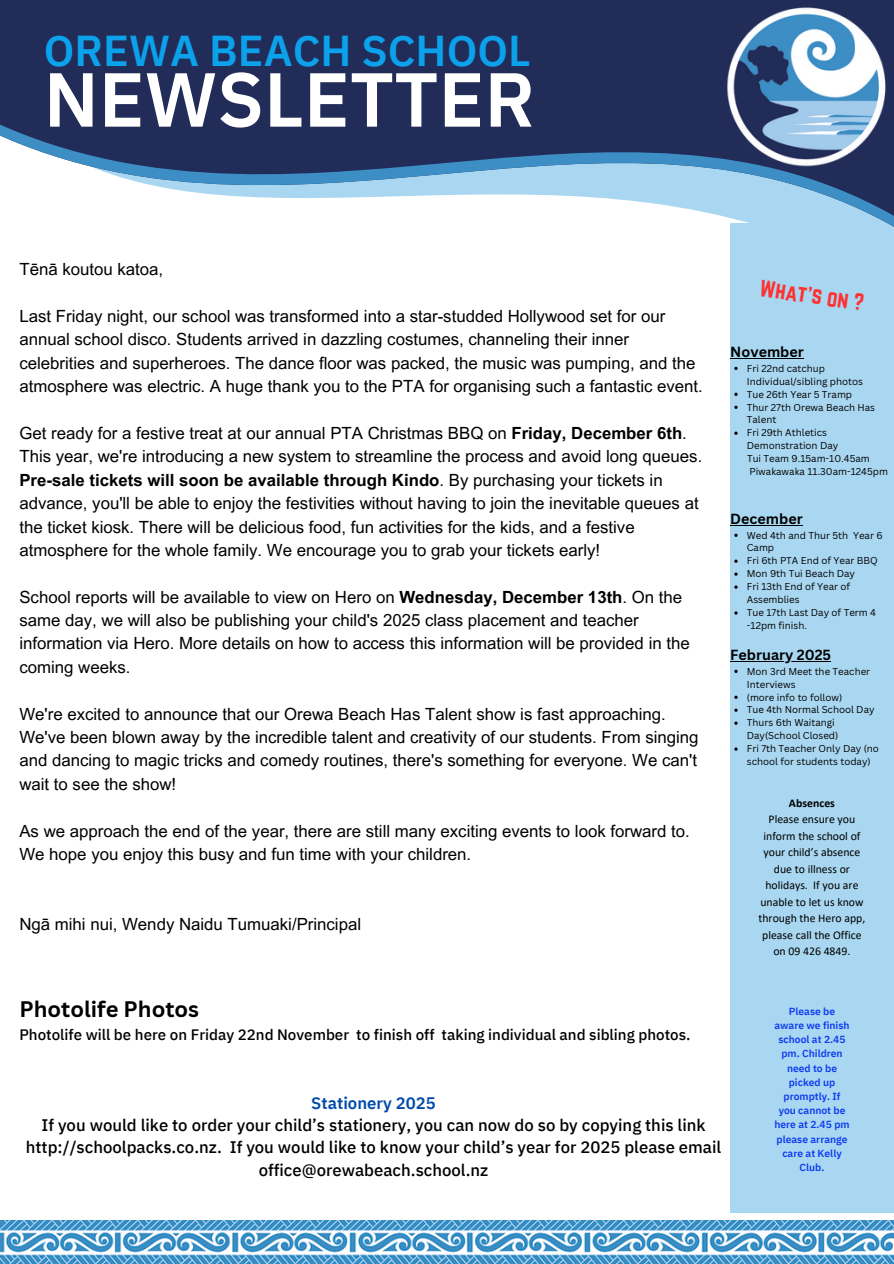
<style>
.page{position:relative;width:894px;height:1264px;background:#fff}
.page>*{position:absolute;margin:0;border:0;box-sizing:border-box;transform-origin:0 0}
.t1{font:600 76.5px "IBM Plex Sans Thai";color:#fff}
.t2{font:600 43.05px "IBM Plex Sans Thai";color:#0ba1eb}
.t3{font:700 21.9px "Canva Sans";color:#000}
.t4{font:20.85px "Norwester";color:#ff3131}
.t5{font:16.8px/23.4px "Arial MT Pro";color:#000}
.t6{font:500 16.65px/22.4px "IBM Plex Sans Thai";color:#000;text-align:center}
.t7{font:500 15.15px "IBM Plex Sans Thai";color:#000}
.t8{font:700 14.25px "Canva Sans";color:#000}
.t9{font:11.85px/16.5px "Calibri";color:#000;text-align:center}
.t10{font:700 11.85px "Calibri";color:#000}
.t11{font:600 10.35px/14.1px "IBM Plex Sans Thai";color:#0f3cef;text-align:center}
.t12{font:9.75px/12.9px "Canva Sans";color:#000}
.s1{font-weight:700}
.s2{font-weight:600;color:#004aad}
</style>
<div class="page">
<div style="left:730px;top:223px;width:163px;height:989px;background:#a9d7f1"></div>
<svg style="left:0;top:0;width:893px;height:227px;fill:#222c59"></svg>
<img style="left:707px;top:0;width:186px;height:175px">
<img style="left:0;top:1220px;width:893px;height:43px">
<hr style="left:730px;top:358px;width:73px;height:1px;background:#000">
<hr style="left:730px;top:524px;width:72px;height:1px;background:#000">
<hr style="left:730px;top:660px;width:101px;height:1px;background:#000">
<h6 class="t2" style="left:44px;top:26px;width:488px">OREWA BEACH SCHOOL</h6>
<h6 class="t1" style="left:44px;top:55px;width:493px">NEWSLETTER</h6>
<p class="t5" style="left:19px;top:260px;width:145px">Tēnā koutou katoa,</p>
<h1 class="t5" style="left:19px;top:306px;width:684px">Last Friday night, our school was transformed into a star-studded Hollywood set for our annual school disco. Students arrived in dazzling costumes, channeling their inner celebrities and superheroes. The dance floor was packed, the music was pumping, and the atmosphere was electric. A huge thank you to the PTA for organising such a fantastic event.</h1>
<h4 class="t5" style="left:19px;top:423px;width:684px">Get ready for a festive treat at our annual PTA Christmas BBQ on <span class="s1">Friday, December 6th</span>.<br>This year, we're introducing a new system to streamline the process and avoid long queues.<br><span class="s1">Pre-sale tickets will soon be available through Kindo</span>. By purchasing your tickets in advance, you'll be able to enjoy the festivities without having to join the inevitable queues at the ticket kiosk. There will be delicious food, fun activities for the kids, and a festive atmosphere for the whole family. We encourage you to grab your tickets early!</h4>
<p class="t5" style="left:19px;top:587px;width:671px">School reports will be available to view on Hero on <span class="s1">Wednesday, December 13th</span>. On the same day, we will also be publishing your child's 2025 class placement and teacher information via Hero. More details on how to access this information will be provided in the coming weeks.</p>
<p class="t5" style="left:19px;top:704px;width:680px">We're excited to announce that our Orewa Beach Has Talent show is fast approaching.<br>We've been blown away by the incredible talent and creativity of our students. From singing and dancing to magic tricks and comedy routines, there's something for everyone. We can't wait to see the show!</p>
<p class="t5" style="left:19px;top:821px;width:671px">As we approach the end of the year, there are still many exciting events to look forward to.<br>We hope you enjoy this busy and fun time with your children.</p>
<p class="t5" style="left:19px;top:914px;width:343px">Ngā mihi nui, Wendy Naidu Tumuaki/Principal</p>
<p class="t4" style="left:761px;top:275px;width:106px;rotate:8deg">What's on ?</p>
<p class="t8" style="left:730px;top:342px;width:75px">November</p>
<p class="t12" style="left:746px;top:361px;width:118px">Fri 22nd catchup<br>Individual/sibling photos</p>
<p class="t12" style="left:746px;top:387px;width:107px">Tue 26th Year 5 Tramp</p>
<p class="t12" style="left:746px;top:400px;width:130px">Thur 27th Orewa Beach Has<br>Talent</p>
<p class="t12" style="left:746px;top:426px;width:93px">Fri 29th Athletics<br>Demonstration Day</p>
<p class="t12" style="left:746px;top:452px;width:124px">Tui Team 9.15am-10.45am</p>
<p class="t12" style="left:749px;top:465px;width:140px">Piwakawaka 11.30am-1245pm</p>
<p class="t8" style="left:730px;top:508px;width:74px">December</p>
<p class="t12" style="left:746px;top:528px;width:137px">Wed 4th and Thur 5th Year 6<br>Camp</p>
<p class="t12" style="left:746px;top:554px;width:132px">Fri 6th PTA End of Year BBQ</p>
<p class="t12" style="left:746px;top:567px;width:110px">Mon 9th Tui Beach Day</p>
<p class="t12" style="left:746px;top:580px;width:105px">Fri 13th End of Year of<br>Assemblies</p>
<p class="t12" style="left:746px;top:606px;width:131px">Tue 17th Last Day of Term 4 -12pm finish.</p>
<p class="t8" style="left:730px;top:644px;width:102px">February 2025</p>
<p class="t12" style="left:746px;top:664px;width:125px">Mon 3rd Meet the Teacher<br>Interviews</p>
<p class="t12" style="left:746px;top:690px;width:97px">(more info to follow)</p>
<p class="t12" style="left:746px;top:703px;width:129px">Tue 4th Normal School Day</p>
<p class="t12" style="left:746px;top:716px;width:93px">Thurs 6th Waitangi<br>Day(School Closed)</p>
<h6 class="t12" style="left:746px;top:742px;width:133px">Fri 7th Teacher Only Day (no school for students today)</h6>
<h6 class="t10" style="left:788px;top:798px;width:47px">Absences</h6>
<h6 class="t9" style="left:758px;top:812px;width:108px">Please ensure you inform the school of your child’s absence due to illness or holidays. If you are unable to let us know through the Hero app, please call the Office on 09 426 4849.</h6>
<h5 class="t3" style="left:19px;top:993px;width:181px">Photolife Photos</h5>
<p class="t7" style="left:19px;top:1026px;width:672px">Photolife will be here on Friday 22nd November to finish off taking individual and sibling photos.</p>
<h3 class="t6" style="left:26px;top:1091px;width:696px"><span class="s2">Stationery 2025<br></span>If you would like to order your child’s stationery, you can now do so by copying this link http://schoolpacks.co.nz. If you would like to know your child’s year for 2025 please email office@orewabeach.school.nz</h3>
<h6 class="t11" style="left:774px;top:1004px;width:77px">Please be aware we finish school at 2.45 pm. Children need to be picked up promptly. If you cannot be here at 2.45 pm please arrange care at Kelly<br>Club.</h6>
</div>
